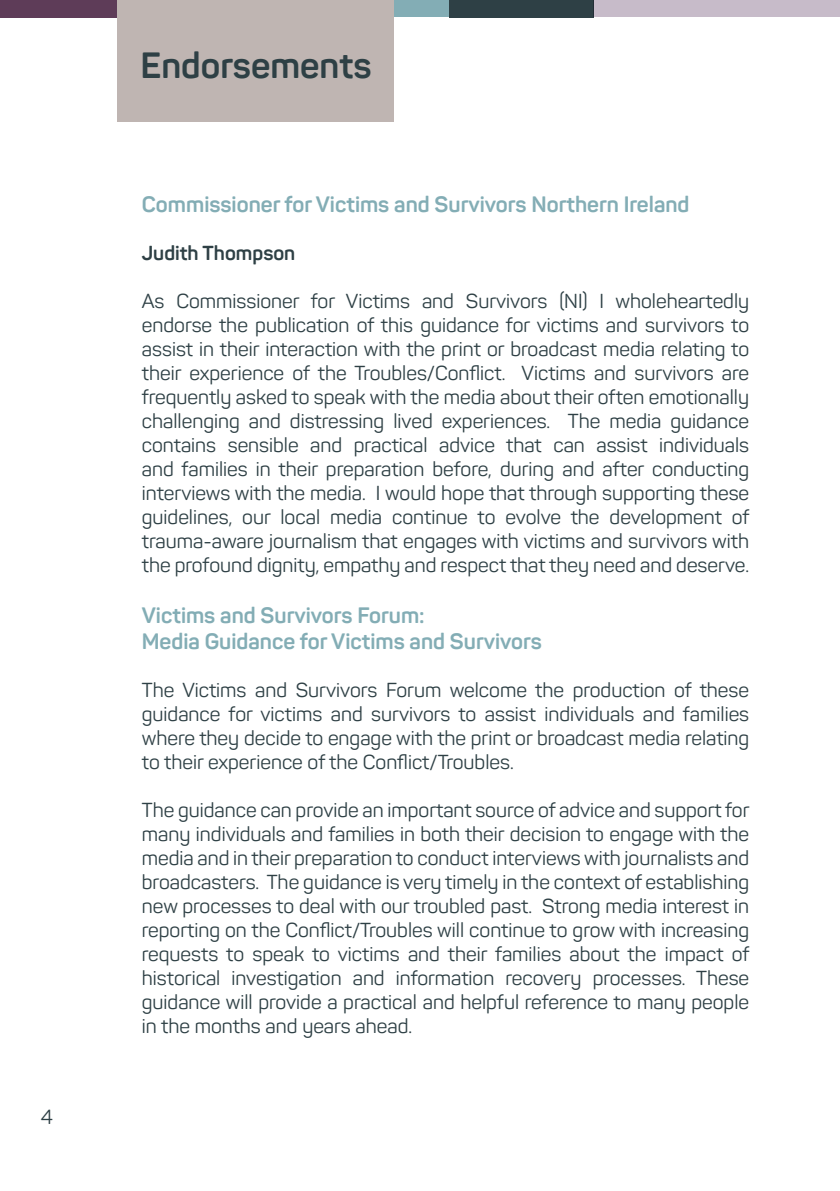
<style>
.page{position:relative;width:840px;height:1191px;background:#fff}
.page>*{position:absolute;margin:0;border:0;box-sizing:border-box;transform-origin:0 0}
.t1{font:700 36px "Panton";color:#2e4045}
.t2{font:700 22px/26.4px "Panton";color:#83adb5}
.t3{font:20px/24px "Panton";color:#2e4045;text-align:justify}
.t4{font:700 20px "Panton";color:#2e4045}
</style>
<div class="page">
<div style="left:0;top:0;width:120px;height:17px;background:#5e3c58"></div>
<svg style="left:839px;top:0;width:1px;height:17px"></svg>
<div style="left:393px;top:0;width:55px;height:17px;background:#83adb5"></div>
<div style="left:448px;top:0;width:145px;height:17px;background:#2e4045"></div>
<div style="left:593px;top:0;width:246px;height:17px;background:#c7bbc9"></div>
<div style="left:117px;top:0;width:276px;height:122px;background:#bfb5b2"></div>
<p class="t3" style="left:41px;top:1104px;width:14px">4</p>
<h1 class="t1" style="left:140px;top:43px;width:232px">Endorsements</h1>
<p class="t2" style="left:142px;top:191px;width:549px">Commissioner for Victims and Survivors Northern Ireland</p>
<p class="t4" style="left:142px;top:241px;width:155px">Judith Thompson</p>
<p class="t3" style="left:142px;top:289px;width:609px">As Commissioner for Victims and Survivors (NI) I wholeheartedly endorse the publication of this guidance for victims and survivors to assist in their interaction with the print or broadcast media relating to their experience of the Troubles/Conflict. Victims and survivors are frequently asked to speak with the media about their often emotionally challenging and distressing lived experiences. The media guidance contains sensible and practical advice that can assist individuals and families in their preparation before, during and after conducting interviews with the media. I would hope that through supporting these guidelines, our local media continue to evolve the development of trauma-aware journalism that engages with victims and survivors with the profound dignity, empathy and respect that they need and deserve.</p>
<p class="t2" style="left:142px;top:602px;width:401px">Victims and Survivors Forum:<br>Media Guidance for Victims and Survivors</p>
<p class="t3" style="left:142px;top:678px;width:608px">The Victims and Survivors Forum welcome the production of these guidance for victims and survivors to assist individuals and families where they decide to engage with the print or broadcast media relating to their experience of the Conflict/Troubles.</p>
<p class="t3" style="left:142px;top:798px;width:609px">The guidance can provide an important source of advice and support for many individuals and families in both their decision to engage with the media and in their preparation to conduct interviews with journalists and broadcasters. The guidance is very timely in the context of establishing new processes to deal with our troubled past. Strong media interest in reporting on the Conflict/Troubles will continue to grow with increasing requests to speak to victims and their families about the impact of historical investigation and information recovery processes. These guidance will provide a practical and helpful reference to many people in the months and years ahead.</p>
</div>
